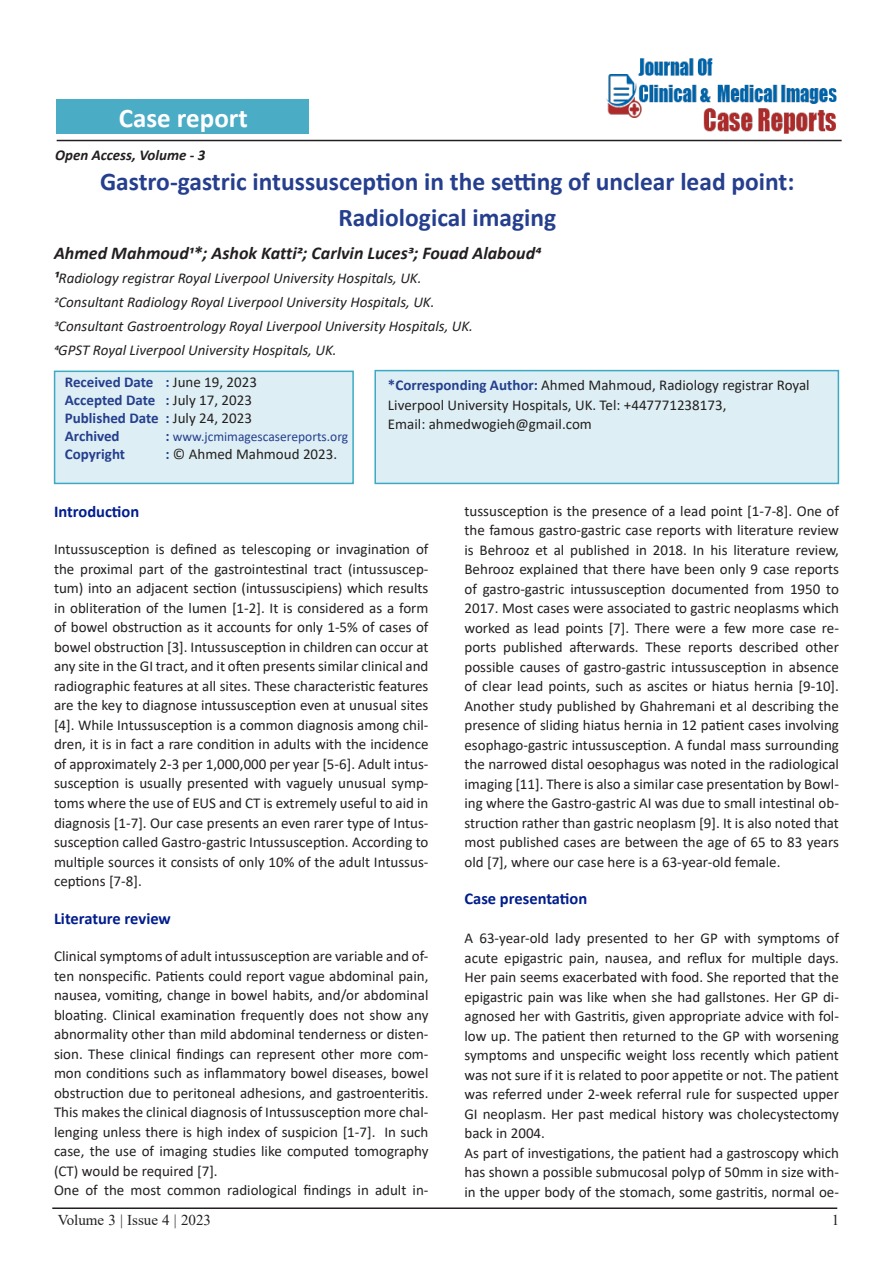
<style>
.page{position:relative;width:893px;height:1263px;background:#fff}
.page>*{position:absolute;margin:0;border:0;box-sizing:border-box;transform-origin:0 0}
.t1{font:700 27px "Calibri";color:#fff}
.Tittle{font:700 25.5px/36px "Calibri";color:#253f8e;text-align:center}
.Paragraph_Style_1{font:italic 700 18px "Calibri";color:#231f20}
.side_heading_new{font:700 16.5px "Calibri";color:#001d8c}
.Paragraph_Style_1-2{font:15px/19.5px "Calibri";color:#231f20;text-align:justify}
.Paragraph_Style_1-3{font:italic 15px "Calibri";color:#231f20}
.Paragraph_Style_1-4{font:700 15px/18px "Calibri";color:#253f8e}
.t2{font:15px "Times New Roman";color:#231f20}
.t3{font:italic 700 15px "Calibri";color:#231f20}
.Paragraph_Style_1-5{font:13.5px "Calibri";color:#253f8e}
.s1{font-weight:700;font-size:18px}
.s2{font-weight:400;color:#231f20}
.s3{font-weight:700;font-size:15px}
.s4{font-weight:700;color:#253f8e}
</style>
<div class="page">
<hr style="left:57px;top:140px;width:785px;height:1px;background:#231f20">
<hr style="left:52px;top:1207px;width:785px;height:2px;background:#231f20">
<div style="left:57px;top:100px;width:252px;height:34px;background:#4bacc6"></div>
<div style="left:374px;top:370px;width:465px;height:114px;background:#ddeff4;border:2px solid #3daac4"></div>
<div style="left:54px;top:371px;width:300px;height:113px;background:#ddeff4;border:2px solid #3daac4"></div>
<img style="left:605px;top:58px;width:234px;height:82px">
<p class="t1" style="left:119px;top:99px;width:130px">Case report</p>
<p class="t3" style="left:55px;top:144px;width:152px">Open Access, Volume - 3</p>
<p class="Tittle" style="left:100px;top:163px;width:696px">Gastro-gastric intussusception in the setting of unclear lead point:<br>Radiological imaging</p>
<p class="Paragraph_Style_1" style="left:54px;top:240px;width:489px">Ahmed Mahmoud1*; Ashok Katti2; Carlvin Luces3; Fouad Alaboud4</p>
<p class="Paragraph_Style_1-3" style="left:54px;top:267px;width:369px"><span class="s1">1</span>Radiology registrar Royal Liverpool University Hospitals, UK.</p>
<p class="Paragraph_Style_1-3" style="left:54px;top:291px;width:382px">2Consultant Radiology Royal Liverpool University Hospitals, UK.</p>
<p class="Paragraph_Style_1-3" style="left:54px;top:315px;width:421px">3Consultant Gastroentrology Royal Liverpool University Hospitals, UK.</p>
<p class="Paragraph_Style_1-3" style="left:54px;top:339px;width:284px">4GPST Royal Liverpool University Hospitals, UK.</p>
<p class="Paragraph_Style_1-4" style="left:65px;top:373px;width:194px">Received Date : <span class="s2">June 19, 2023<br></span>Accepted Date : <span class="s2">July 17, 2023<br></span>Published Date : <span class="s2">July 24, 2023<br></span>Archived</p>
<p class="Paragraph_Style_1-5" style="left:165px;top:427px;width:184px"><span class="s3">:</span> www.jcmimagescasereports.org</p>
<p class="Paragraph_Style_1-4" style="left:65px;top:445px;width:62px">Copyright</p>
<p class="Paragraph_Style_1-2" style="left:165px;top:444px;width:173px"><span class="s4">:</span> © Ahmed Mahmoud 2023.</p>
<p class="Paragraph_Style_1-2" style="left:388px;top:375px;width:423px"><span class="s4">*Corresponding Author:</span> Ahmed Mahmoud, Radiology registrar Royal<br>Liverpool University Hospitals, UK. Tel: +447771238173,</p>
<p class="Paragraph_Style_1-2" style="left:388px;top:414px;width:205px">Email: ahmedwogieh@gmail.com</p>
<p class="side_heading_new" style="left:54px;top:500px;width:87px">Introduction</p>
<p class="Paragraph_Style_1-2" style="left:54px;top:539px;width:376px">Intussusception is defined as telescoping or invagination of the proximal part of the gastrointestinal tract (intussuscep&shy;tum) into an adjacent section (intussuscipiens) which results in obliteration of the lumen [1-2]. It is considered as a form of bowel obstruction as it accounts for only 1-5% of cases of bowel obstruction [3]. Intussusception in children can occur at any site in the GI tract, and it often presents similar clinical and radiographic features at all sites. These characteristic features are the key to diagnose intussusception even at unusual sites [4]. While Intussusception is a common diagnosis among chil&shy;dren, it is in fact a rare condition in adults with the incidence of approximately 2-3 per 1,000,000 per year [5-6]. Adult intus&shy;susception is usually presented with vaguely unusual symp&shy;toms where the use of EUS and CT is extremely useful to aid in diagnosis [1-7]. Our case presents an even rarer type of Intus&shy;susception called Gastro-gastric Intussusception. According to multiple sources it consists of only 10% of the adult Intussus&shy;ceptions [7-8].</p>
<p class="side_heading_new" style="left:54px;top:906px;width:118px">Literature review</p>
<p class="Paragraph_Style_1-2" style="left:54px;top:946px;width:376px">Clinical symptoms of adult intussusception are variable and of&shy;ten nonspecific. Patients could report vague abdominal pain, nausea, vomiting, change in bowel habits, and/or abdominal bloating. Clinical examination frequently does not show any abnormality other than mild abdominal tenderness or disten&shy;sion. These clinical findings can represent other more com&shy;mon conditions such as inflammatory bowel diseases, bowel obstruction due to peritoneal adhesions, and gastroenteritis.<br>This makes the clinical diagnosis of Intussusception more chal&shy;lenging unless there is high index of suspicion [1-7]. In such case, the use of imaging studies like computed tomography (CT) would be required [7].</p>
<p class="Paragraph_Style_1-2" style="left:54px;top:1180px;width:376px">One of the most common radiological findings in adult in-</p>
<p class="Paragraph_Style_1-2" style="left:464px;top:501px;width:376px">tussusception is the presence of a lead point [1-7-8]. One of the famous gastro-gastric case reports with literature review is Behrooz et al published in 2018. In his literature review, Behrooz explained that there have been only 9 case reports of gastro-gastric intussusception documented from 1950 to 2017. Most cases were associated to gastric neoplasms which worked as lead points [7]. There were a few more case re&shy;ports published afterwards. These reports described other possible causes of gastro-gastric intussusception in absence of clear lead points, such as ascites or hiatus hernia [9-10].<br>Another study published by Ghahremani et al describing the presence of sliding hiatus hernia in 12 patient cases involving esophago-gastric intussusception. A fundal mass surrounding the narrowed distal oesophagus was noted in the radiological imaging [11]. There is also a similar case presentation by Bowl&shy;ing where the Gastro-gastric AI was due to small intestinal ob&shy;struction rather than gastric neoplasm [9]. It is also noted that most published cases are between the age of 65 to 83 years old [7], where our case here is a 63-year-old female.</p>
<p class="side_heading_new" style="left:464px;top:887px;width:124px">Case presentation</p>
<p class="Paragraph_Style_1-2" style="left:464px;top:928px;width:376px">A 63-year-old lady presented to her GP with symptoms of acute epigastric pain, nausea, and reflux for multiple days.<br>Her pain seems exacerbated with food. She reported that the epigastric pain was like when she had gallstones. Her GP di&shy;agnosed her with Gastritis, given appropriate advice with fol&shy;low up. The patient then returned to the GP with worsening symptoms and unspecific weight loss recently which patient was not sure if it is related to poor appetite or not. The patient was referred under 2-week referral rule for suspected upper GI neoplasm. Her past medical history was cholecystectomy back in 2004.</p>
<p class="Paragraph_Style_1-2" style="left:464px;top:1143px;width:376px">As part of investigations, the patient had a gastroscopy which has shown a possible submucosal polyp of 50mm in size with&shy;in the upper body of the stomach, some gastritis, normal oe-</p>
<p class="t2" style="left:58px;top:1210px;width:155px">Volume 3 | Issue 4 | 2023</p>
<p class="t2" style="left:832px;top:1210px;width:9px">1</p>
</div>
